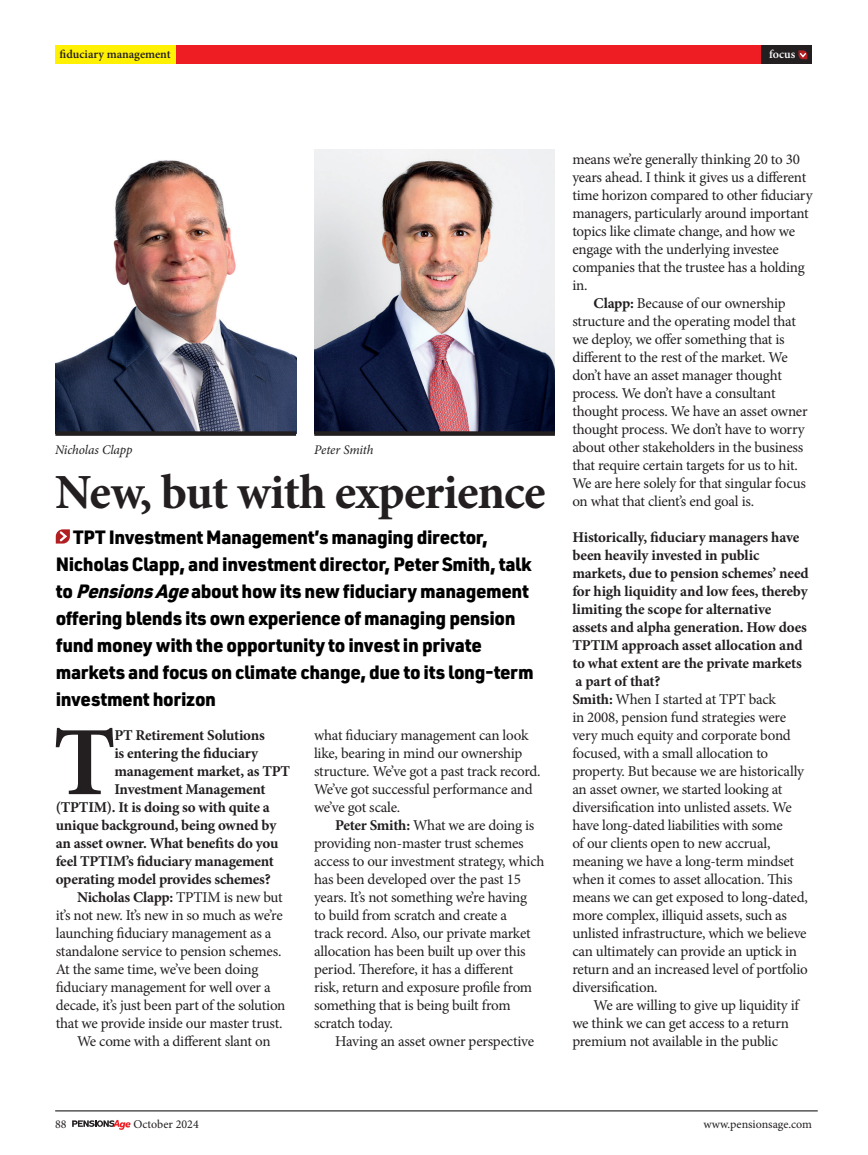
<style>
.page{position:relative;width:868px;height:1155px;background:#fff}
.page>*{position:absolute;margin:0;border:0;box-sizing:border-box;transform-origin:0 0}
.t1{font:700 98.1px "Minion Pro";color:#231f20}
.t2{font:700 49.05px "Minion Pro";letter-spacing:-.02em;color:#231f20}
.t3{font:900 18.9px/27px "URWDIN";letter-spacing:-.02em;color:#000}
.t4{font:15px/18px "Minion Pro";letter-spacing:-.02em;color:#231f20}
.t5{font:700 15px "Minion Pro";letter-spacing:-.015em;color:#231f20}
.t6{font:italic 13.2px "Minion Pro";letter-spacing:-.01em;color:#231f20}
.t7{font:12px "Minion Pro";color:#231f20}
.t8{font:600 12px "Minion Pro";letter-spacing:-.005em;color:#231f20}
.t9{font:600 12px "Minion Pro";letter-spacing:.005em;color:#fff}
.s1{font-style:italic}
.s2{font-weight:400}
.s3{font-weight:700}
</style>
<div class="page">
<div style="left:176px;top:45px;width:585px;height:19px;background:#ee1d23"></div>
<div style="left:55px;top:45px;width:121px;height:19px;background:#fff101"></div>
<div style="left:761px;top:45px;width:51px;height:19px;background:#231f20"></div>
<svg style="left:798px;top:50px;width:9px;height:9px"></svg>
<svg style="left:72px;top:1120px;width:59px;height:10px"></svg>
<hr style="left:55px;top:1110px;width:763px;height:1px;background:#000">
<svg style="left:56px;top:529px;width:14px;height:14px"></svg>
<img style="left:55px;top:160px;width:241px;height:271px">
<img style="left:314px;top:150px;width:241px;height:281px">
<div style="left:55px;top:431px;width:241px;height:5px;background:#231f20"></div>
<div style="left:314px;top:431px;width:241px;height:5px;background:#231f20"></div>
<p class="t8" style="left:60px;top:46px;width:113px">fiduciary management</p>
<p class="t9" style="left:769px;top:46px;width:28px">focus</p>
<p class="t6" style="left:55px;top:441px;width:79px">Nicholas Clapp</p>
<p class="t6" style="left:314px;top:441px;width:61px">Peter Smith</p>
<h2 class="t2" style="left:55px;top:457px;width:492px">New, but with experience</h2>
<p class="t3" style="left:56px;top:522px;width:479px;text-indent:17px">TPT Investment Management’s managing director, Nicholas Clapp, and investment director, Peter Smith, talk to <span class="s1">PensionsAge</span>about how its new fiduciary management offering blends its own experience of managing pension fund money with the opportunity to invest in private markets and focus on climate change, due to its long-term investment horizon</p>
<h1 class="t1" style="left:53px;top:693px;width:64px">T</h1>
<p class="t5" style="left:114px;top:725px;width:152px">PT Retirement Solutions</p>
<p class="t5" style="left:114px;top:743px;width:145px">is entering the fiduciary</p>
<p class="t5" style="left:114px;top:761px;width:177px">management market, as TPT</p>
<p class="t5" style="left:114px;top:779px;width:153px">Investment Management</p>
<p class="t5" style="left:56px;top:797px;width:215px">(TPTIM). It is doing so with quite a</p>
<p class="t5" style="left:56px;top:815px;width:222px">unique background, being owned by</p>
<p class="t5" style="left:56px;top:833px;width:224px">an asset owner. What benefits do you</p>
<p class="t5" style="left:56px;top:851px;width:220px">feel TPTIM’s fiduciary management</p>
<p class="t5" style="left:56px;top:869px;width:216px">operating model provides schemes?</p>
<p class="t5" style="left:77px;top:887px;width:207px">Nicholas Clapp: <span class="s2">TPTIM is new but</span></p>
<p class="t4" style="left:56px;top:906px;width:229px">it’s not new. It’s new in so much as we’re</p>
<p class="t4" style="left:56px;top:924px;width:217px">launching fiduciary management as a</p>
<p class="t4" style="left:56px;top:942px;width:227px">standalone service to pension schemes.</p>
<p class="t4" style="left:56px;top:960px;width:204px">At the same time, we’ve been doing</p>
<p class="t4" style="left:56px;top:978px;width:216px">fiduciary management for well over a</p>
<p class="t4" style="left:56px;top:996px;width:231px">decade, it’s just been part of the solution</p>
<p class="t4" style="left:56px;top:1014px;width:228px">that we provide inside our master trust.</p>
<p class="t4" style="left:77px;top:1032px;width:195px">We come with a different slant on</p>
<p class="t4" style="left:314px;top:726px;width:228px">what fiduciary management can look like, bearing in mind our ownership structure. We’ve got a past track record.<br>We’ve got successful performance and we’ve got scale.</p>
<p class="t4" style="left:314px;top:816px;width:232px;text-indent:21px"><span class="s3">Peter Smith:</span> What we are doing is providing non-master trust schemes access to our investment strategy, which has been developed over the past 15 years. It’s not something we’re having<br>to build from scratch and create a<br>track record. Also, our private market allocation has been built up over this period. Therefore, it has a different<br>risk, return and exposure profile from something that is being built from scratch today.</p>
<p class="t4" style="left:335px;top:1032px;width:200px">Having an asset owner perspective</p>
<p class="t4" style="left:572px;top:150px;width:229px">means we’re generally thinking 20 to 30</p>
<p class="t4" style="left:572px;top:168px;width:235px">years ahead. I think it gives us a different</p>
<p class="t4" style="left:572px;top:186px;width:242px">time horizon compared to other fiduciary</p>
<p class="t4" style="left:572px;top:204px;width:238px">managers, particularly around important</p>
<p class="t4" style="left:572px;top:222px;width:224px">topics like climate change, and how we</p>
<p class="t4" style="left:572px;top:240px;width:208px">engage with the underlying investee</p>
<p class="t4" style="left:572px;top:258px;width:234px">companies that the trustee has a holding</p>
<p class="t4" style="left:572px;top:276px;width:17px">in.</p>
<p class="t4" style="left:594px;top:294px;width:194px"><span class="s3">Clapp:</span> Because of our ownership</p>
<p class="t4" style="left:572px;top:312px;width:225px">structure and the operating model that</p>
<p class="t4" style="left:572px;top:330px;width:214px">we deploy, we offer something that is</p>
<p class="t4" style="left:572px;top:348px;width:217px">different to the rest of the market. We</p>
<p class="t4" style="left:572px;top:366px;width:211px">don’t have an asset manager thought</p>
<p class="t4" style="left:572px;top:384px;width:205px">process. We don’t have a consultant</p>
<p class="t4" style="left:572px;top:402px;width:237px">thought process. We have an asset owner</p>
<p class="t4" style="left:572px;top:420px;width:234px">thought process. We don’t have to worry</p>
<p class="t4" style="left:572px;top:438px;width:232px">about other stakeholders in the business</p>
<p class="t4" style="left:572px;top:456px;width:227px">that require certain targets for us to hit.</p>
<p class="t4" style="left:572px;top:474px;width:235px">We are here solely for that singular focus</p>
<p class="t4" style="left:572px;top:492px;width:183px">on what that client’s end goal is.</p>
<p class="t4" style="left:572px;top:528px;width:238px"><span class="s3">Historically, fiduciary managers have been heavily invested in public markets, due to pension schemes’ need for high liquidity and low fees, thereby limiting the scope for alternative assets and alpha generation. How does TPTIM approach asset allocation and to what extent are the private markets a part of that?<br>Smith:</span> When I started at TPT back<br>in 2008, pension fund strategies were very much equity and corporate bond focused, with a small allocation to property. But because we are historically an asset owner, we started looking at diversification into unlisted assets. We have long-dated liabilities with some<br>of our clients open to new accrual, meaning we have a long-term mindset when it comes to asset allocation. This means we can get exposed to long-dated, more complex, illiquid assets, such as unlisted infrastructure, which we believe can ultimately can provide an uptick in return and an increased level of portfolio diversification.</p>
<p class="t4" style="left:572px;top:996px;width:228px;text-indent:21px">We are willing to give up liquidity if we think we can get access to a return premium not available in the public</p>
<p class="t7" style="left:55px;top:1115px;width:13px">88</p>
<p class="t7" style="left:133px;top:1115px;width:67px">October 2024</p>
<p class="t7" style="left:703px;top:1115px;width:110px">www.pensionsage.com</p>
</div>
